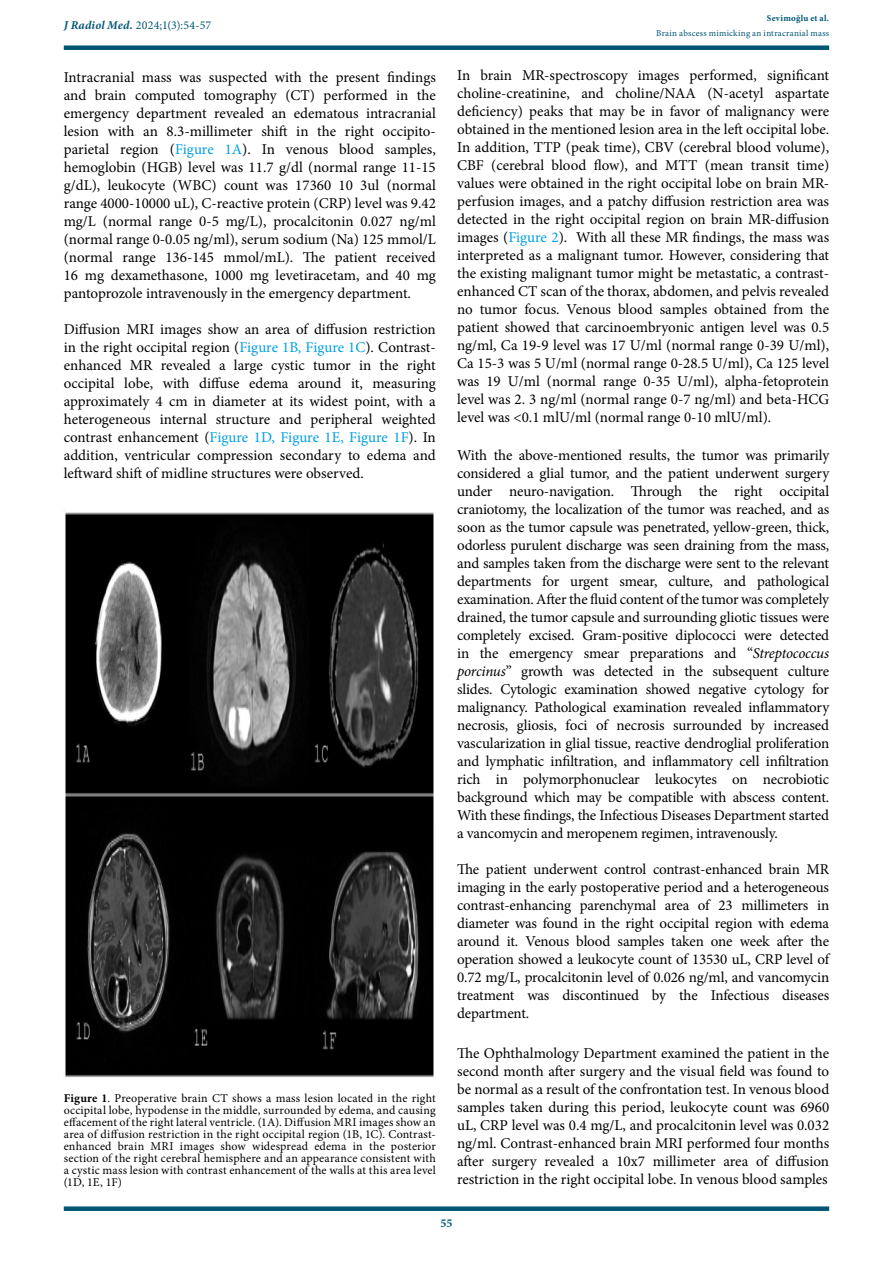
<style>
.page{position:relative;width:893px;height:1263px;background:#fff}
.page>*{position:absolute;margin:0;border:0;box-sizing:border-box;transform-origin:0 0}
.Ana_metin{font:15px/18px "Minion Pro";letter-spacing:-.005em;color:#000;text-align:justify}
.Table-Figure{font:15px/18px "Minion Pro";color:#000;text-align:justify}
.Table-Figure-2{font:12px/12px "Minion Pro";letter-spacing:.015em;color:#000;text-align:justify}
.t1{font:12px "Minion Pro";letter-spacing:.015em;color:#005674}
.t2{font:700 12px "Minion Pro";color:#005674}
.t3{font:9px "Minion Pro";letter-spacing:.03em;color:#005674}
.t4{font:700 9px "Minion Pro";letter-spacing:.03em;color:#005674}
.s1{font-weight:700;font-style:italic}
.s2{color:#009fe3}
.s3{font-weight:700}
.s4{font-style:italic}
</style>
<div class="page">
<div style="left:64px;top:45px;width:765px;height:5px;background:#005674"></div>
<div style="left:64px;top:1206px;width:765px;height:5px;background:#005674"></div>
<img style="left:65px;top:512px;width:369px;height:566px">
<p class="t1" style="left:64px;top:17px;width:149px"><span class="s1">J Radiol Med.</span> 2024;1(3):54-57</p>
<p class="Ana_metin" style="left:64px;top:68px;width:374px">Intracranial mass was suspected with the present findings and brain computed tomography (CT) performed in the emergency department revealed an edematous intracranial lesion with an 8.3-millimeter shift in the right occipito&shy;parietal region (<span class="s2">Figure 1A</span>). In venous blood samples, hemoglobin (HGB) level was 11.7 g/dl (normal range 11-15 g/dL), leukocyte (WBC) count was 17360 10 3ul (normal range 4000-10000 uL), C-reactive protein (CRP) level was 9.42 mg/L (normal range 0-5 mg/L), procalcitonin 0.027 ng/ml (normal range 0-0.05 ng/ml), serum sodium (Na) 125 mmol/L (normal range 136-145 mmol/mL). The patient received 16 mg dexamethasone, 1000 mg levetiracetam, and 40 mg pantoprozole intravenously in the emergency department.</p>
<p class="Ana_metin" style="left:64px;top:320px;width:374px">Diffusion MRI images show an area of diffusion restriction in the right occipital region (<span class="s2">Figure 1B, Figure 1C</span>). Contrast&shy;enhanced MR revealed a large cystic tumor in the right occipital lobe, with diffuse edema around it, measuring approximately 4 cm in diameter at its widest point, with a heterogeneous internal structure and peripheral weighted contrast enhancement (<span class="s2">Figure 1D, Figure 1E, Figure 1F</span>). In addition, ventricular compression secondary to edema and leftward shift of midline structures were observed.</p>
<p class="Table-Figure-2" style="left:64px;top:1092px;width:374px"><span class="s3">Figure 1</span>. Preoperative brain CT shows a mass lesion located in the right occipital lobe, hypodense in the middle, surrounded by edema, and causing effacement of the right lateral ventricle. (1A). Diffusion MRI images show an area of diffusion restriction in the right occipital region (1B, 1C). Contrast&shy;enhanced brain MRI images show widespread edema in the posterior section of the right cerebral hemisphere and an appearance consistent with a cystic mass lesion with contrast enhancement of the walls at this area level (1D, 1E, 1F)</p>
<p class="t4" style="left:767px;top:12px;width:64px">Sevimoğlu et al.</p>
<p class="t3" style="left:656px;top:27px;width:174px">Brain abscess mimicking an intracranial mass</p>
<p class="Table-Figure" style="left:457px;top:67px;width:374px">In brain MR-spectroscopy images performed, significant choline-creatinine, and choline/NAA (N-acetyl aspartate deficiency) peaks that may be in favor of malignancy were obtained in the mentioned lesion area in the left occipital lobe.<br>In addition, TTP (peak time), CBV (cerebral blood volume), CBF (cerebral blood flow), and MTT (mean transit time) values were obtained in the right occipital lobe on brain MR&shy;perfusion images, and a patchy diffusion restriction area was detected in the right occipital region on brain MR-diffusion images (<span class="s2">Figure 2</span>). With all these MR findings, the mass was interpreted as a malignant tumor. However, considering that the existing malignant tumor might be metastatic, a contrast&shy;enhanced CT scan of the thorax, abdomen, and pelvis revealed no tumor focus. Venous blood samples obtained from the patient showed that carcinoembryonic antigen level was 0.5 ng/ml, Ca 19-9 level was 17 U/ml (normal range 0-39 U/ml), Ca 15-3 was 5 U/ml (normal range 0-28.5 U/ml), Ca 125 level was 19 U/ml (normal range 0-35 U/ml), alpha-fetoprotein level was 2. 3 ng/ml (normal range 0-7 ng/ml) and beta-HCG level was &lt;0.1 mlU/ml (normal range 0-10 mlU/ml).</p>
<p class="Ana_metin" style="left:457px;top:446px;width:374px">With the above-mentioned results, the tumor was primarily considered a glial tumor, and the patient underwent surgery under neuro-navigation. Through the right occipital craniotomy, the localization of the tumor was reached, and as soon as the tumor capsule was penetrated, yellow-green, thick, odorless purulent discharge was seen draining from the mass, and samples taken from the discharge were sent to the relevant departments for urgent smear, culture, and pathological examination. After the fluid content of the tumor was completely drained, the tumor capsule and surrounding gliotic tissues were completely excised. Gram-positive diplococci were detected in the emergency smear preparations and “<span class="s4">Streptococcus porcinus</span>” growth was detected in the subsequent culture slides. Cytologic examination showed negative cytology for malignancy. Pathological examination revealed inflammatory necrosis, gliosis, foci of necrosis surrounded by increased vascularization in glial tissue, reactive dendroglial proliferation and lymphatic infiltration, and inflammatory cell infiltration rich in polymorphonuclear leukocytes on necrobiotic background which may be compatible with abscess content.<br>With these findings, the Infectious Diseases Department started a vancomycin and meropenem regimen, intravenously.</p>
<p class="Ana_metin" style="left:457px;top:860px;width:374px">The patient underwent control contrast-enhanced brain MR imaging in the early postoperative period and a heterogeneous contrast-enhancing parenchymal area of 23 millimeters in diameter was found in the right occipital region with edema around it. Venous blood samples taken one week after the operation showed a leukocyte count of 13530 uL, CRP level of 0.72 mg/L, procalcitonin level of 0.026 ng/ml, and vancomycin treatment was discontinued by the Infectious diseases department.</p>
<p class="Ana_metin" style="left:457px;top:1045px;width:374px">The Ophthalmology Department examined the patient in the second month after surgery and the visual field was found to be normal as a result of the confrontation test. In venous blood samples taken during this period, leukocyte count was 6960 uL, CRP level was 0.4 mg/L, and procalcitonin level was 0.032 ng/ml. Contrast-enhanced brain MRI performed four months after surgery revealed a 10x7 millimeter area of diffusion restriction in the right occipital lobe. In venous blood samples</p>
<p class="t2" style="left:440px;top:1214px;width:14px">55</p>
</div>
